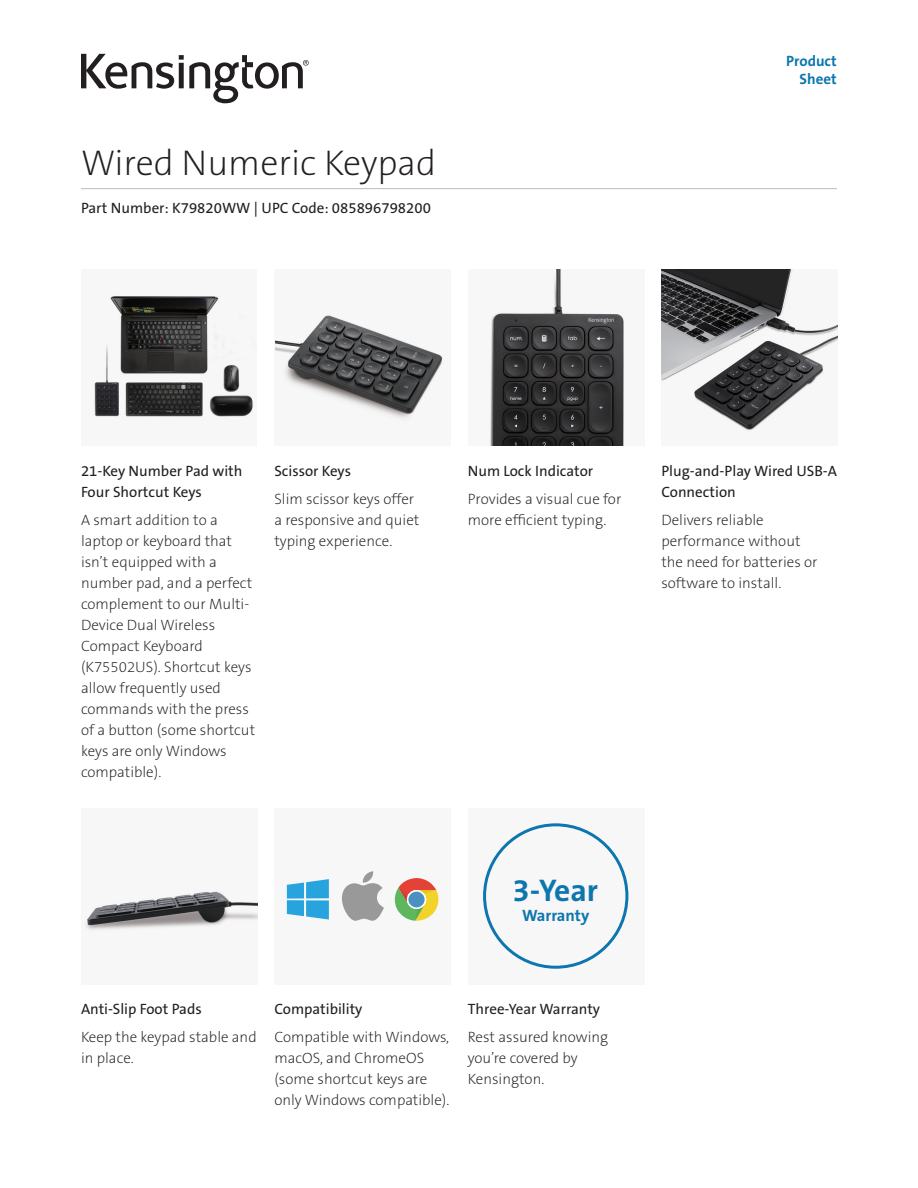
<style>
.page{position:relative;width:918px;height:1188px;background:#fff}
.page>*{position:absolute;margin:0;border:0;box-sizing:border-box;transform-origin:0 0}
.t1{font:36px "The Sans KENSINGTON2 XL";color:#231f20}
.t2{font:31.5px "The Sans KENSINGTON7 Bd";color:#0e76ae}
.t3{font:16.5px "The Sans KENSINGTON7 Bd";color:#0e76ae}
.t4{font:15px/21px "The Sans KENSINGTON2 XL";color:#231f20}
.t5{font:15px/21px "The Sans KENSINGTON5 Rg";color:#231f20}
.t6{font:15px/18px "The Sans KENSINGTON7 Bd";color:#0e76ae;text-align:right}
</style>
<div class="page">
<hr style="left:81px;top:188px;width:756px;height:1px;background:#bcbdc0">
<svg style="left:81px;top:54px;width:228px;height:49px"></svg>
<div style="left:274px;top:808px;width:177px;height:176px;background:#f7f7f8"></div>
<div style="left:468px;top:808px;width:176px;height:176px;background:#f7f7f8"></div>
<div style="left:483px;top:823px;width:145px;height:146px;border:3px solid #0e76ae;border-radius:50%"></div>
<img style="left:94px;top:295px;width:161px;height:122px">
<img style="left:661px;top:270px;width:176px;height:161px">
<img style="left:489px;top:270px;width:135px;height:175px">
<img style="left:275px;top:314px;width:169px;height:107px">
<img style="left:84px;top:891px;width:173px;height:40px">
<svg style="left:287px;top:879px;width:42px;height:41px"></svg>
<svg style="left:342px;top:871px;width:42px;height:50px"></svg>
<svg style="left:394px;top:878px;width:45px;height:43px"></svg>
<h1 class="t1" style="left:81px;top:143px;width:357px">Wired Numeric Keypad</h1>
<p class="t5" style="left:81px;top:198px;width:351px">Part Number: K79820WW | UPC Code: 085896798200</p>
<p class="t6" style="left:786px;top:52px;width:52px">Product<br>Sheet</p>
<p class="t5" style="left:81px;top:461px;width:163px">21-Key Number Pad with<br>Four Shortcut Keys</p>
<p class="t4" style="left:81px;top:510px;width:176px">A smart addition to a laptop or keyboard that isn’t equipped with a number pad, and a perfect complement to our Multi-<br>Device Dual Wireless<br>Compact Keyboard (K75502US). Shortcut keys allow frequently used commands with the press of a button (some shortcut keys are only Windows compatible).</p>
<p class="t5" style="left:274px;top:461px;width:78px">Scissor Keys</p>
<p class="t4" style="left:274px;top:489px;width:147px">Slim scissor keys offer a responsive and quiet typing experience.</p>
<p class="t5" style="left:468px;top:461px;width:127px">Num Lock Indicator</p>
<p class="t4" style="left:468px;top:489px;width:155px">Provides a visual cue for more efficient typing.</p>
<h2 class="t2" style="left:512px;top:873px;width:87px">3-Year</h2>
<p class="t3" style="left:522px;top:907px;width:69px">Warranty</p>
<p class="t5" style="left:81px;top:999px;width:122px">Anti-Slip Foot Pads</p>
<p class="t4" style="left:81px;top:1027px;width:177px">Keep the keypad stable and in place.</p>
<p class="t5" style="left:274px;top:999px;width:90px">Compatibility</p>
<p class="t4" style="left:274px;top:1027px;width:177px">Compatible with Windows, macOS, and ChromeOS (some shortcut keys are only Windows compatible).</p>
<p class="t5" style="left:468px;top:999px;width:134px">Three-Year Warranty</p>
<p class="t4" style="left:468px;top:1027px;width:142px">Rest assured knowing you’re covered by<br>Kensington.</p>
<p class="t5" style="left:661px;top:461px;width:177px">Plug-and-Play Wired USB-A<br>Connection</p>
<p class="t4" style="left:661px;top:510px;width:158px">Delivers reliable performance without the need for batteries or software to install.</p>
</div>
